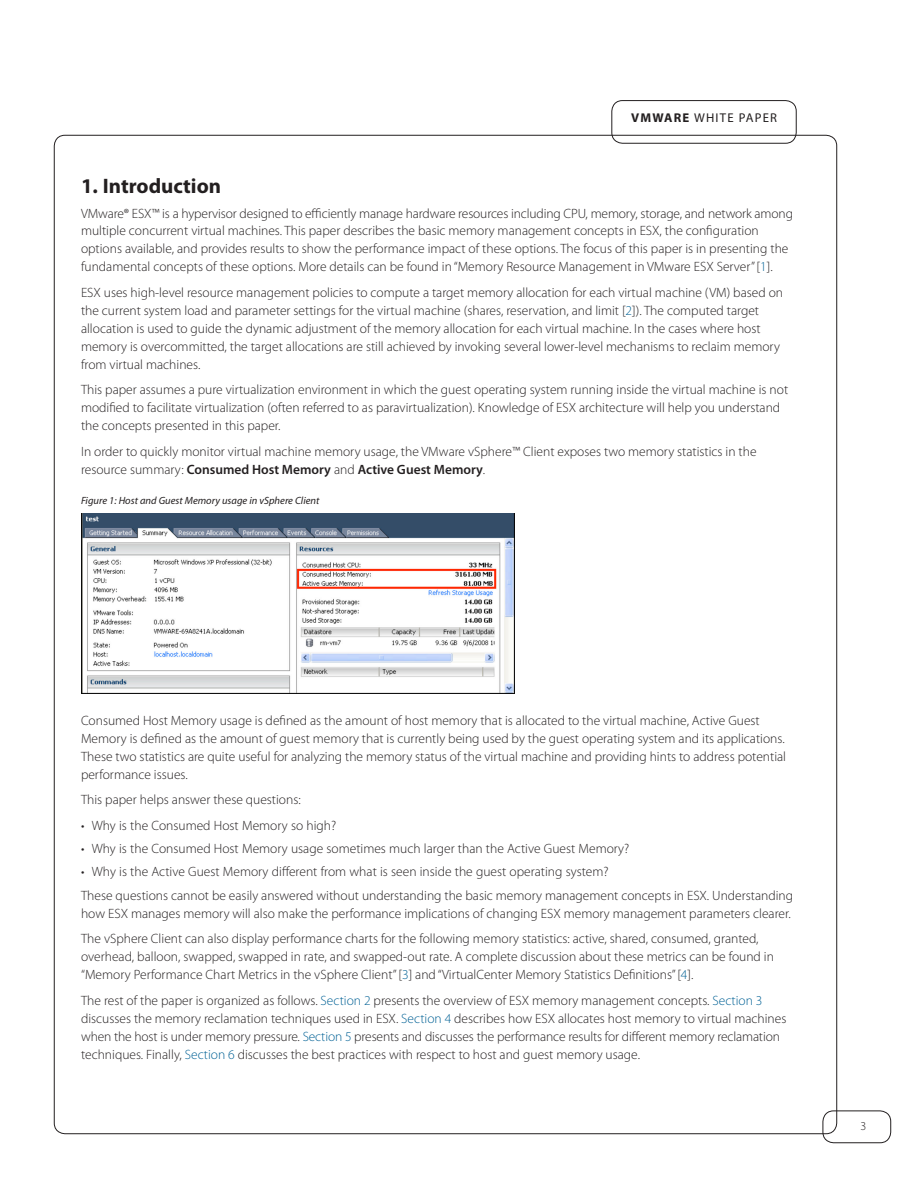
<style>
.page{position:relative;width:918px;height:1188px;background:#fff}
.page>*{position:absolute;margin:0;border:0;box-sizing:border-box;transform-origin:0 0}
.t1{font:700 21px "Myriad Pro";color:#231f20}
.t2{font:300 13.5px/18px "Myriad Pro";color:#231f20}
.t3{font:12.75px "Myriad Pro";letter-spacing:.095em;color:#231f20}
.t4{font:300 12px "Myriad Pro";color:#231f20}
.t5{font:italic 10.5px "Myriad Pro";color:#231f20}
.s1{font-weight:700}
.s2{color:#006195}
.s3{font-weight:600}
</style>
<div class="page">
<div style="left:823px;top:1111px;width:68px;height:32px;border:1px solid #231f20;border-radius:11px"></div>
<div style="left:612px;top:100px;width:184px;height:44px;border:1px solid #231f20;border-radius:11px"></div>
<img style="left:81px;top:513px;width:434px;height:180px">
<p class="t3" style="left:631px;top:110px;width:148px"><span class="s1">VMware</span> WHITE PAPER</p>
<h1 class="t1" style="left:81px;top:172px;width:142px">1. Introduction</h1>
<p class="t2" style="left:81px;top:204px;width:714px">VMware® ESX™ is a hypervisor designed to efficiently manage hardware resources including CPU, memory, storage, and network among multiple concurrent virtual machines. This paper describes the basic memory management concepts in ESX, the configuration options available, and provides results to show the performance impact of these options. The focus of this paper is in presenting the fundamental concepts of these options. More details can be found in “Memory Resource Management in VMware ESX Server” [<span class="s2">1</span>].</p>
<p class="t2" style="left:81px;top:283px;width:704px">ESX uses high-level resource management policies to compute a target memory allocation for each virtual machine (VM) based on the current system load and parameter settings for the virtual machine (shares, reservation, and limit [<span class="s2">2</span>]). The computed target allocation is used to guide the dynamic adjustment of the memory allocation for each virtual machine. In the cases where host memory is overcommitted, the target allocations are still achieved by invoking several lower-level mechanisms to reclaim memory from virtual machines.</p>
<p class="t2" style="left:81px;top:381px;width:709px">This paper assumes a pure virtualization environment in which the guest operating system running inside the virtual machine is not modified to facilitate virtualization (often referred to as paravirtualization). Knowledge of ESX architecture will help you understand the concepts presented in this paper.</p>
<p class="t2" style="left:81px;top:442px;width:677px">In order to quickly monitor virtual machine memory usage, the VMware vSphere™ Client exposes two memory statistics in the resource summary: <span class="s3">Consumed Host Memory</span> and <span class="s3">Active Guest Memory</span>.</p>
<p class="t5" style="left:81px;top:494px;width:240px">Figure 1: Host and Guest Memory usage in vSphere Client</p>
<p class="t2" style="left:81px;top:711px;width:707px">Consumed Host Memory usage is defined as the amount of host memory that is allocated to the virtual machine, Active Guest Memory is defined as the amount of guest memory that is currently being used by the guest operating system and its applications.<br>These two statistics are quite useful for analyzing the memory status of the virtual machine and providing hints to address potential performance issues.</p>
<p class="t2" style="left:81px;top:791px;width:221px">This paper helps answer these questions:</p>
<p class="t2" style="left:81px;top:816px;width:257px">• Why is the Consumed Host Memory so high?</p>
<p class="t2" style="left:81px;top:839px;width:550px">• Why is the Consumed Host Memory usage sometimes much larger than the Active Guest Memory?</p>
<p class="t2" style="left:81px;top:860px;width:714px;line-height:23.4px">• Why is the Active Guest Memory different from what is seen inside the guest operating system?<br>These questions cannot be easily answered without understanding the basic memory management concepts in ESX. Understanding</p>
<p class="t2" style="left:81px;top:900px;width:711px;line-height:25.5px">how ESX manages memory will also make the performance implications of changing ESX memory management parameters clearer.<br>The vSphere Client can also display performance charts for the following memory statistics: active, shared, consumed, granted,</p>
<p class="t2" style="left:81px;top:948px;width:694px">overhead, balloon, swapped, swapped in rate, and swapped-out rate. A complete discussion about these metrics can be found in “Memory Performance Chart Metrics in the vSphere Client” [<span class="s2">3</span>] and “VirtualCenter Memory Statistics Definitions” [<span class="s2">4</span>].</p>
<p class="t2" style="left:81px;top:991px;width:707px">The rest of the paper is organized as follows. <span class="s2">Section 2</span> presents the overview of ESX memory management concepts. <span class="s2">Section 3 </span>discusses the memory reclamation techniques used in ESX. <span class="s2">Section 4</span> describes how ESX allocates host memory to virtual machines when the host is under memory pressure. <span class="s2">Section 5</span> presents and discusses the performance results for different memory reclamation techniques. Finally, <span class="s2">Section 6</span> discusses the best practices with respect to host and guest memory usage.</p>
<p class="t4" style="left:860px;top:1118px;width:7px">3</p>
</div>
